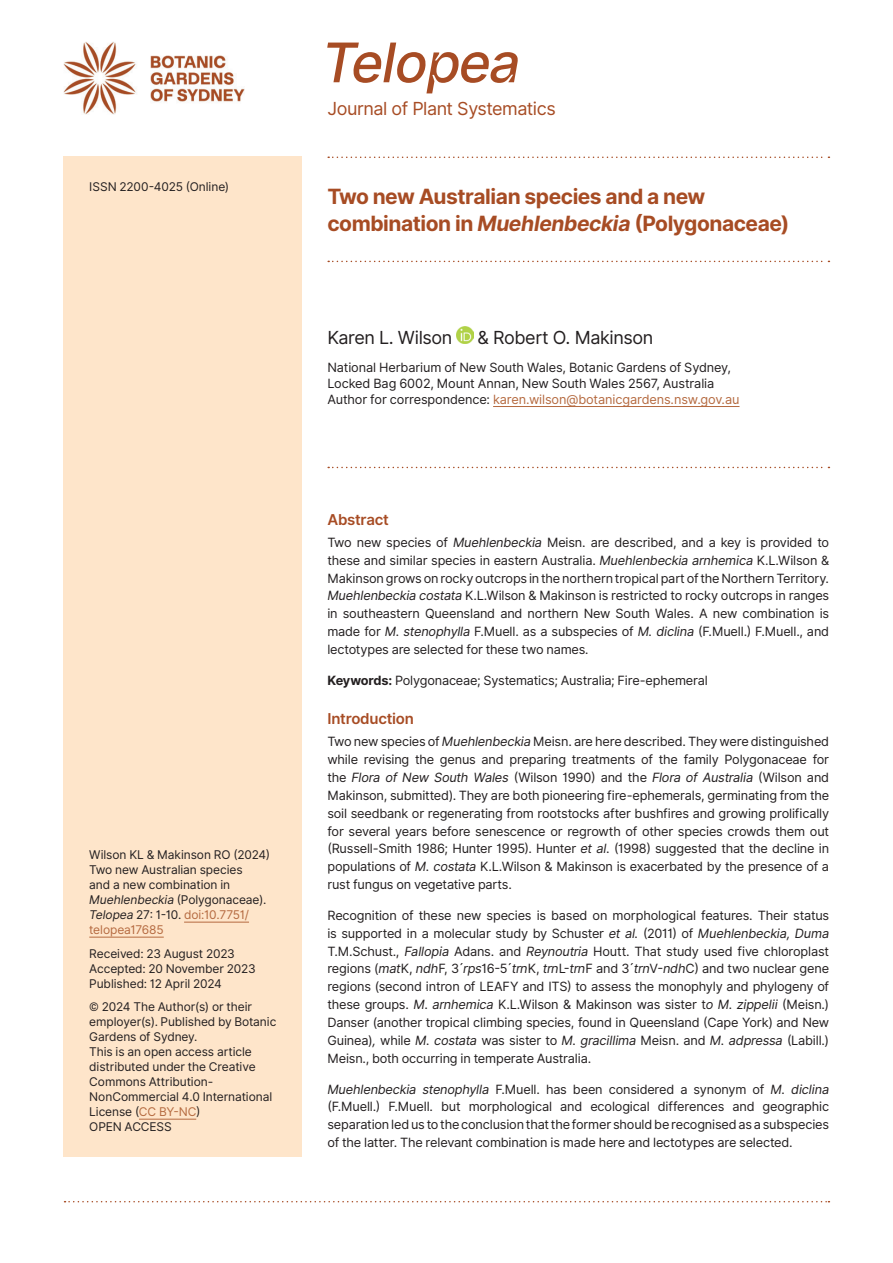
<style>
.page{position:relative;width:893px;height:1263px;background:#fff}
.page>*{position:absolute;margin:0;border:0;box-sizing:border-box;transform-origin:0 0}
.t1{font:italic 500 54.3px "Gardens Ink Trap Ital";letter-spacing:-.075em;color:#a74c24}
.Intro_Para{font:700 21px/27px "Inter";letter-spacing:-.02em;color:#a74c24}
.Author{font:18px "Inter";letter-spacing:-.025em;color:#231f20}
.t2{font:18px "Inter";letter-spacing:-.025em;color:#a74c24}
.t3{font:600 15px "Inter";letter-spacing:-.015em;color:#a74c24}
.Body{font:12.75px/17.9px "Inter";letter-spacing:-.015em;color:#231f20;text-align:justify}
.Publication_Details{font:12.75px/15.8px "Inter";letter-spacing:-.01em;color:#231f20}
.t4{font:12px/15px "Inter";letter-spacing:-.005em;color:#231f20}
.s1{font-style:italic}
.s2{color:#b56a40}
.s3{font-weight:700}
</style>
<div class="page">
<div style="left:64px;top:157px;width:238px;height:1000px;background:#fee5ca"></div>
<svg style="left:328px;top:261px;width:501px;height:1px"></svg>
<svg style="left:328px;top:157px;width:501px;height:1px"></svg>
<svg style="left:328px;top:467px;width:501px;height:1px"></svg>
<img style="left:63px;top:42px;width:182px;height:72px">
<hr style="left:184px;top:922px;width:65px;height:1px;background:#b56a40">
<hr style="left:89px;top:937px;width:75px;height:1px;background:#b56a40">
<hr style="left:139px;top:1119px;width:57px;height:1px;background:#b56a40">
<svg style="left:65px;top:1201px;width:764px;height:1px"></svg>
<hr style="left:493px;top:406px;width:246px;height:1px;background:#b56a40">
<img style="left:456px;top:326px;width:17px;height:17px">
<p class="t4" style="left:89px;top:179px;width:141px">ISSN 2200-4025 (Online)</p>
<p class="t4" style="left:89px;top:847px;width:182px">Wilson KL &amp; Makinson RO (2024)<br>Two new Australian species<br>and a new combination in<br><span class="s1">Muehlenbeckia</span> (Polygonaceae).<br><span class="s1">Telopea</span> 27: 1-10. <span class="s2">doi:10.7751/ telopea17685</span></p>
<p class="t4" style="left:89px;top:946px;width:168px">Received: 23 August 2023<br>Accepted: 20 November 2023<br>Published: 12 April 2024</p>
<p class="t4" style="left:89px;top:999px;width:189px">© 2024 The Author(s) or their employer(s). Published by Botanic<br>Gardens of Sydney.<br>This is an open access article distributed under the Creative<br>Commons Attribution-<br>NonCommercial 4.0 International<br>License (<span class="s2">CC BY-NC</span>)<br>OPEN ACCESS</p>
<h1 class="t1" style="left:324px;top:29px;width:197px">Telopea</h1>
<h3 class="t2" style="left:327px;top:95px;width:230px">Journal of Plant Systematics</h3>
<p class="Intro_Para" style="left:327px;top:183px;width:463px">Two new Australian species and a new combination in <span class="s1">Muehlenbeckia</span> (Polygonaceae)</p>
<p class="Author" style="left:327px;top:324px;width:126px">Karen L. Wilson</p>
<p class="Author" style="left:478px;top:324px;width:177px">&amp; Robert O. Makinson</p>
<p class="Publication_Details" style="left:327px;top:360px;width:414px">National Herbarium of New South Wales, Botanic Gardens of Sydney,<br>Locked Bag 6002, Mount Annan, New South Wales 2567, Australia<br>Author for correspondence: <span class="s2">karen.wilson@botanicgardens.nsw.gov.au</span></p>
<h3 class="t3" style="left:327px;top:508px;width:63px">Abstract</h3>
<p class="Body" style="left:327px;top:533px;width:503px">Two new species of <span class="s1">Muehlenbeckia</span> Meisn. are described, and a key is provided to these and similar species in eastern Australia. <span class="s1">Muehlenbeckia arnhemica</span> K.L.Wilson &amp; Makinson grows on rocky outcrops in the northern tropical part of the Northern Territory.<br><span class="s1">Muehlenbeckia costata</span> K.L.Wilson &amp; Makinson is restricted to rocky outcrops in ranges in southeastern Queensland and northern New South Wales. A new combination is made for <span class="s1">M. stenophylla</span> F.Muell. as a subspecies of <span class="s1">M. diclina</span> (F.Muell.) F.Muell., and lectotypes are selected for these two names<span class="s1">.</span></p>
<p class="Body" style="left:327px;top:671px;width:382px"><span class="s3">Keywords:</span> Polygonaceae; Systematics; Australia; Fire-ephemeral</p>
<h3 class="t3" style="left:327px;top:708px;width:88px">Introduction</h3>
<p class="Body" style="left:327px;top:733px;width:503px">Two new species of <span class="s1">Muehlenbeckia</span> Meisn. are here described. They were distinguished while revising the genus and preparing treatments of the family Polygonaceae for the <span class="s1">Flora of New South Wales</span> (Wilson 1990) and the <span class="s1">Flora of Australia</span> (Wilson and Makinson, submitted). They are both pioneering fire-ephemerals, germinating from the soil seedbank or regenerating from rootstocks after bushfires and growing prolifically for several years before senescence or regrowth of other species crowds them out (Russell-Smith 1986; Hunter 1995). Hunter <span class="s1">et al</span>. (1998) suggested that the decline in populations of <span class="s1">M. costata</span> K.L.Wilson &amp; Makinson is exacerbated by the presence of a rust fungus on vegetative parts.</p>
<p class="Body" style="left:327px;top:906px;width:503px">Recognition of these new species is based on morphological features. Their status is supported in a molecular study by Schuster <span class="s1">et al.</span> (2011) of <span class="s1">Muehlenbeckia, Duma </span>T.M.Schust., <span class="s1">Fallopia</span> Adans. and <span class="s1">Reynoutria</span> Houtt. That study used five chloroplast regions (<span class="s1">mat</span>K, <span class="s1">ndh</span>F, 3´<span class="s1">rps</span>16-5´<span class="s1">trn</span>K, <span class="s1">trn</span>L-<span class="s1">trn</span>F and 3´<span class="s1">trn</span>V-<span class="s1">ndh</span>C) and two nuclear gene regions (second intron of LEAFY and ITS) to assess the monophyly and phylogeny of these groups. <span class="s1">M</span>. <span class="s1">arnhemica</span> K.L.Wilson &amp; Makinson was sister t<span class="s1">o M. zippelii</span> (Meisn.)<br>Danser (another tropical climbing species, found in Queensland (Cape York) and New Guinea)<span class="s1">,</span> while <span class="s1">M. costata</span> was sister to <span class="s1">M. gracillima</span> Meisn. and <span class="s1">M. adpressa</span> (Labill.)<br>Meisn., both occurring in temperate Australia.</p>
<p class="Body" style="left:327px;top:1080px;width:503px"><span class="s1">Muehlenbeckia stenophylla</span> F.Muell. has been considered a synonym of <span class="s1">M. diclina </span>(F.Muell.) F.Muell. but morphological and ecological differences and geographic separation led us to the conclusion that the former should be recognised as a subspecies of the latter. The relevant combination is made here and lectotypes are selected.</p>
</div>
